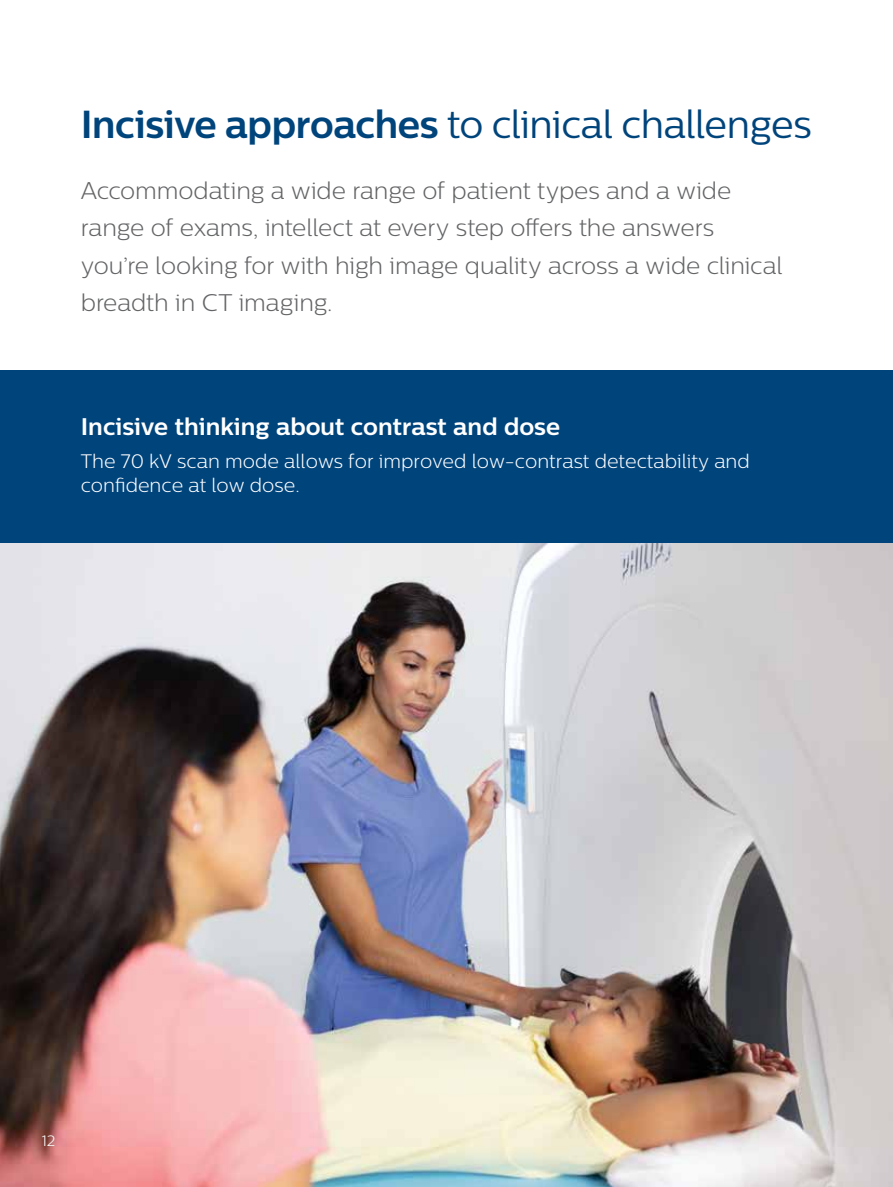
<style>
.page{position:relative;width:893px;height:1187px;background:#fff}
.page>*{position:absolute;margin:0;border:0;box-sizing:border-box;transform-origin:0 0}
.t1{font:39px "Centrale Sans";letter-spacing:-.015em;color:#00447c}
.t2{font:300 24px/37.5px "Centrale Sans";letter-spacing:-.005em;color:#636466}
.t3{font:700 24px "Centrale Sans";color:#fff}
.t4{font:300 19.5px/24px "Centrale Sans";color:#fff}
.t5{font:300 15px "Centrale Sans";color:#fff}
.s1{font-weight:700}
</style>
<div class="page">
<div style="left:0;top:369px;width:893px;height:174px;background:#00447c"></div>
<img style="left:0;top:543px;width:893px;height:643px">
<h1 class="t1" style="left:81px;top:101px;width:732px"><span class="s1">Incisive approaches</span> to clinical challenges</h1>
<p class="t2" style="left:81px;top:171px;width:703px">Accommodating a wide range of patient types and a wide range of exams, intellect at every step offers the answers you’re looking for with high image quality across a wide clinical breadth in CT imaging.</p>
<p class="t3" style="left:81px;top:412px;width:481px">Incisive thinking about contrast and dose</p>
<p class="t4" style="left:81px;top:448px;width:671px">The 70 kV scan mode allows for improved low-contrast detectability and confidence at low dose.</p>
<p class="t5" style="left:41px;top:1131px;width:15px">12</p>
</div>
